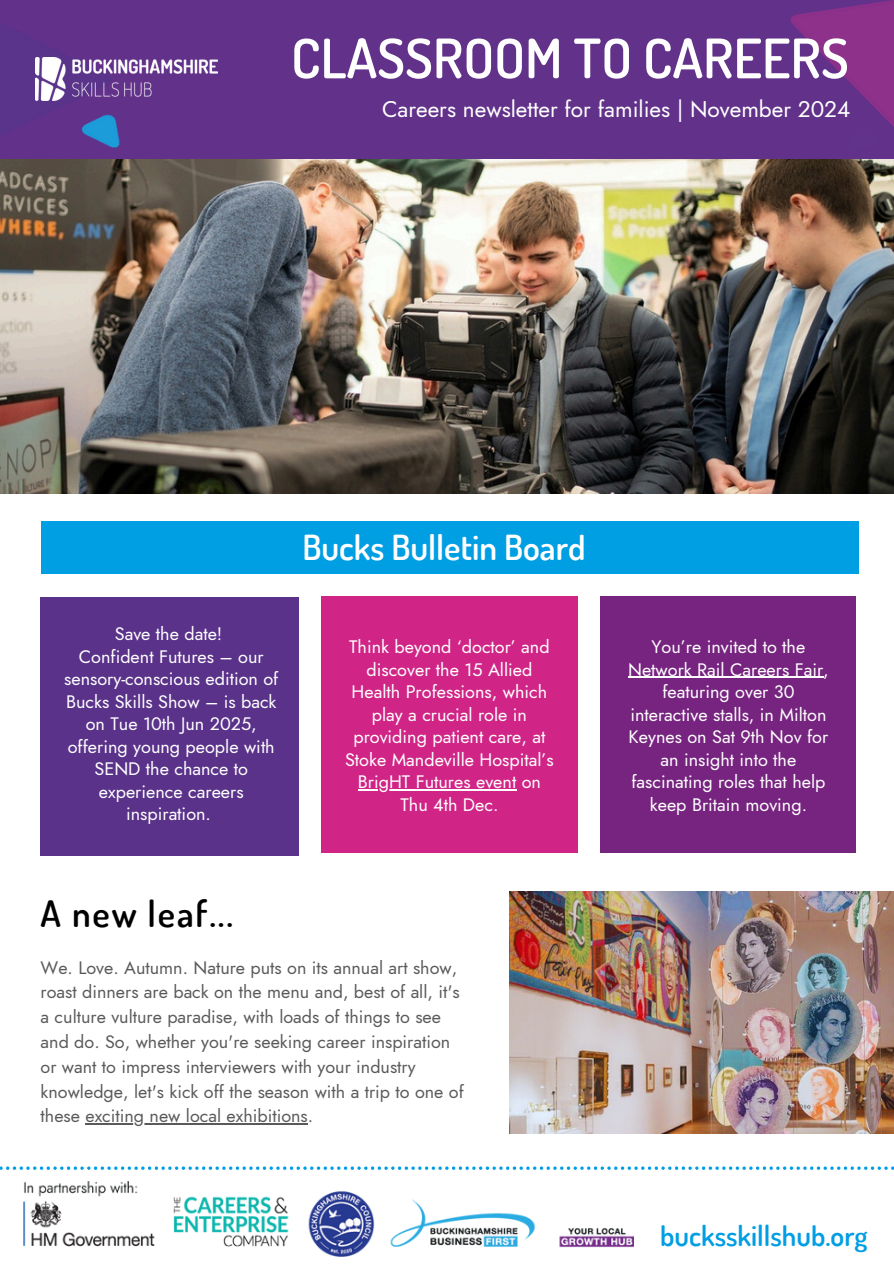
<style>
.page{position:relative;width:894px;height:1264px;background:#fff}
.page>*{position:absolute;margin:0;border:0;box-sizing:border-box;transform-origin:0 0}
.t1{font:600 54.45px "Terminal Dosis";color:#fff}
.t2{font:600 36.45px "Terminal Dosis";letter-spacing:.05em;color:#000}
.t3{font:600 34.5px "Terminal Dosis";color:#fff}
.t4{font:600 28.35px "Terminal Dosis";color:#009ee3}
.t5{font:22.5px "Jost";color:#fff}
.t6{font:18px/22.5px "Jost";color:#fff;text-align:center}
.t7{font:18px/24.8px "Jost";color:#000}
</style>
<div class="page">
<img style="left:0;top:158px;width:893px;height:336px">
<img style="left:509px;top:891px;width:384px;height:242px">
<svg style="left:0;top:1166px;width:893px;height:3px"></svg>
<div style="left:0;top:0;width:893px;height:158px;background:#62328a"></div>
<img style="left:35px;top:58px;width:182px;height:43px">
<div style="left:41px;top:521px;width:817px;height:53px;background:#009ee3"></div>
<div style="left:600px;top:597px;width:255px;height:255px;background:#772480"></div>
<div style="left:40px;top:597px;width:258px;height:258px;background:#5a328a"></div>
<div style="left:321px;top:597px;width:256px;height:255px;background:#d02586"></div>
<img style="left:24px;top:1181px;width:608px;height:75px">
<hr style="left:85px;top:1123px;width:223px;height:1px;background:#000">
<hr style="left:358px;top:789px;width:158px;height:1px;background:#fff">
<hr style="left:628px;top:676px;width:195px;height:1px;background:#fff">
<p class="t1" style="left:291px;top:22px;width:559px">CLASSROOM TO CAREERS</p>
<h4 class="t5" style="left:382px;top:93px;width:469px">Careers newsletter for families | November 2024</h4>
<p class="t3" style="left:302px;top:524px;width:285px">Bucks Bulletin Board</p>
<p class="t6" style="left:115px;top:623px;width:109px">Save the date!</p>
<p class="t6" style="left:64px;top:645px;width:216px">Confident Futures – our sensory-conscious edition of<br>Bucks Skills Show – is back on Tue 10th Jun 2025, offering young people with<br>SEND the chance to experience careers inspiration.</p>
<p class="t6" style="left:628px;top:635px;width:202px">You’re invited to the<br>Network Rail Careers Fair, featuring over 30 interactive stalls, in Milton<br>Keynes on Sat 9th Nov for an insight into the fascinating roles that help keep Britain moving.</p>
<p class="t6" style="left:345px;top:635px;width:210px">Think beyond ‘doctor’ and discover the 15 Allied<br>Health Professions, which play a crucial role in providing patient care, at<br>Stoke Mandeville Hospital’s</p>
<p class="t6" style="left:358px;top:770px;width:185px">BrigHT Futures event on<br>Thu 4th Dec.</p>
<p class="t2" style="left:41px;top:889px;width:194px">A new leaf...</p>
<p class="t7" style="left:41px;top:955px;width:424px">We. Love. Autumn. Nature puts on its annual art show, roast dinners are back on the menu and, best of all, it's a culture vulture paradise, with loads of things to see and do. So, whether you're seeking career inspiration or want to impress interviewers with your industry knowledge, let's kick off the season with a trip to one of these exciting new local exhibitions.</p>
<p class="t4" style="left:660px;top:1217px;width:209px">bucksskillshub.org</p>
</div>
